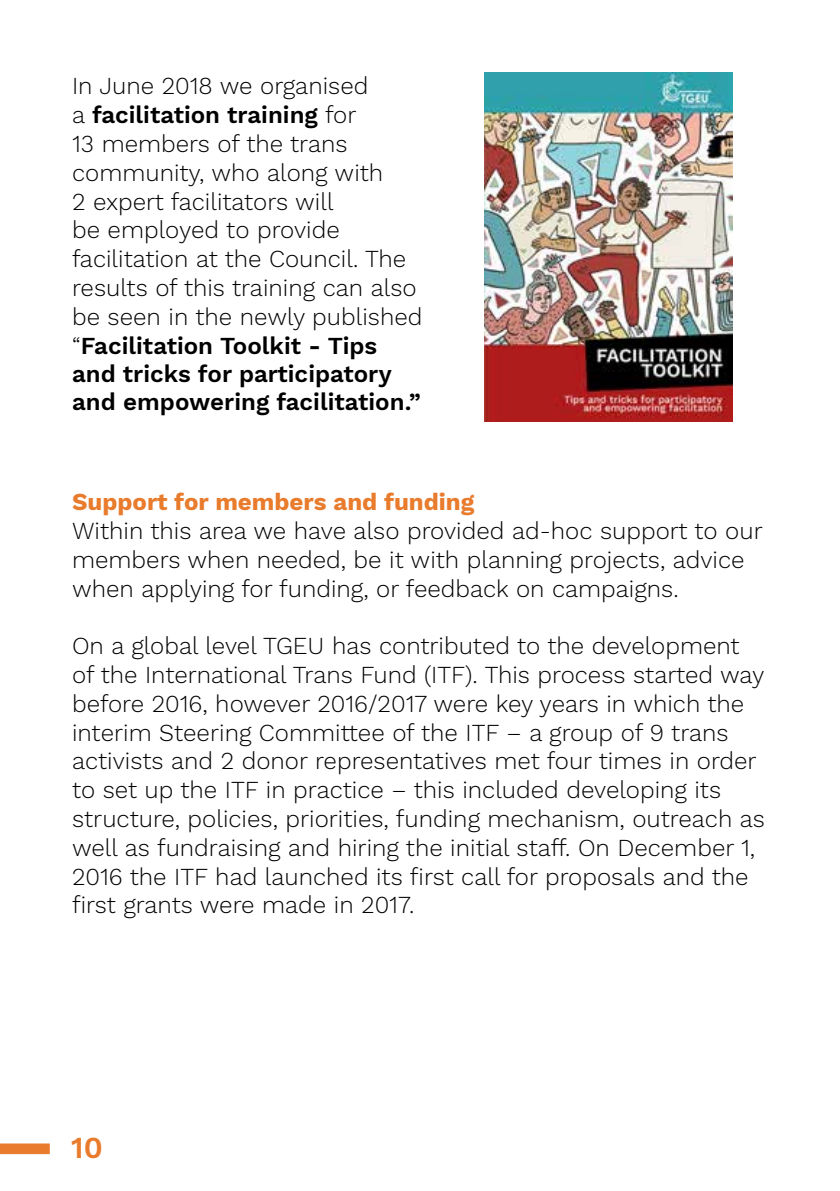
<style>
.page{position:relative;width:840px;height:1191px;background:#fff}
.page>*{position:absolute;margin:0;border:0;box-sizing:border-box;transform-origin:0 0}
.t1{font:600 30px "Work Sans";color:#e97b2c}
.t2{font:300 24px/28.8px "Work Sans";color:#000}
.t3{font:700 24px "Work Sans";color:#e97b2c}
.s1{font-weight:600}
</style>
<div class="page">
<div style="left:0;top:1143px;width:50px;height:11px;background:#e97b2c;border:2px solid #e97b2c"></div>
<img style="left:484px;top:72px;width:247px;height:349px">
<p class="t2" style="left:72px;top:73px;width:351px">In June 2018 we organised<br>a <span class="s1">facilitation training</span> for<br>13 members of the trans community, who along with<br>2 expert facilitators will<br>be employed to provide facilitation at the Council. The results of this training can also be seen in the newly published “<span class="s1">Facilitation Toolkit - Tips and tricks for participatory and empowering facilitation.”</span></p>
<p class="t3" style="left:72px;top:488px;width:403px">Support for members and funding</p>
<p class="t2" style="left:72px;top:517px;width:691px">Within this area we have also provided ad-hoc support to our members when needed, be it with planning projects, advice when applying for funding, or feedback on campaigns.</p>
<p class="t2" style="left:72px;top:632px;width:694px">On a global level TGEU has contributed to the development of the International Trans Fund (ITF). This process started way before 2016, however 2016/2017 were key years in which the interim Steering Committee of the ITF – a group of 9 trans activists and 2 donor representatives met four times in order to set up the ITF in practice – this included developing its structure, policies, priorities, funding mechanism, outreach as well as fundraising and hiring the initial staff. On December 1, 2016 the ITF had launched its first call for proposals and the first grants were made in 2017.</p>
<p class="t1" style="left:71px;top:1130px;width:33px">10</p>
</div>
